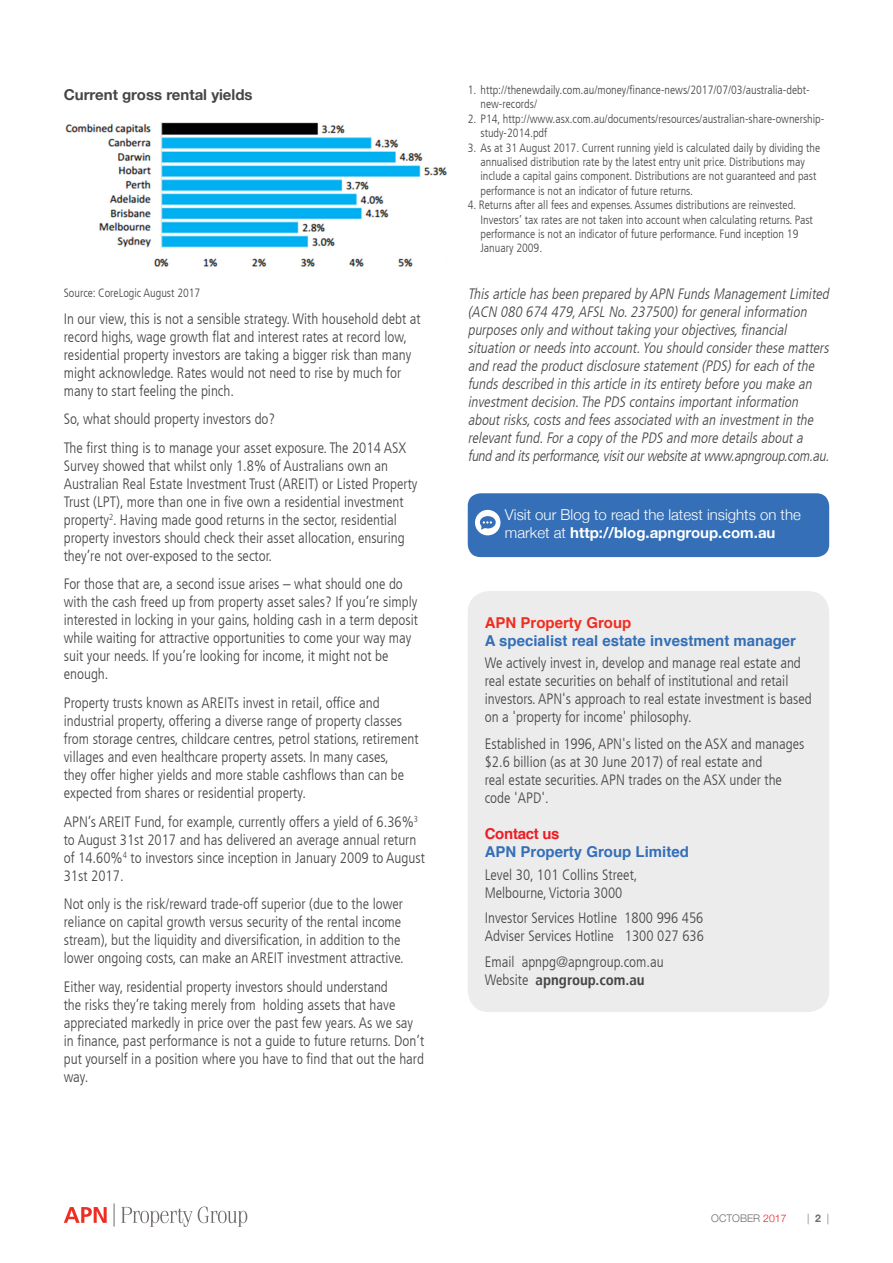
<style>
.page{position:relative;width:893px;height:1263px;background:#fff}
.page>*{position:absolute;margin:0;border:0;box-sizing:border-box;transform-origin:0 0}
.Body_text{font:300 condensed 15px/18px "Frutiger LT";color:#454647}
.Body_text-2{font:italic 300 condensed 15px/18px "Frutiger LT";color:#454647}
.t1{font:300 15px/18px "Helvetica Neue";color:#fff}
.t2{font:700 15px "Helvetica";color:#346fb7}
.Sub_heading{font:700 15px "Helvetica Neue";color:#454647}
.t3{font:700 condensed 15px "Frutiger LT";color:#454647}
.t4{font:700 15px "Helvetica";color:#ee2e22}
.t5{font:700 15px "Helvetica";letter-spacing:-.02em;color:#ee1d23}
.Footnotes{font:300 condensed 12px/14.4px "Frutiger LT";color:#454647}
.t6{font:300 10.5px "Helvetica Neue";color:#706a69}
.s1{font-weight:700}
.s2{font-weight:300}
.s3{color:#ee1d23}
</style>
<div class="page">
<svg style="left:121px;top:1207px;width:71px;height:20px"></svg>
<svg style="left:198px;top:1206px;width:49px;height:21px"></svg>
<svg style="left:64px;top:1207px;width:43px;height:16px"></svg>
<svg style="left:114px;top:1203px;width:1px;height:23px"></svg>
<img style="left:65px;top:122px;width:381px;height:145px">
<div style="left:468px;top:493px;width:361px;height:64px;background:#346fb7;border-radius:13px"></div>
<div style="left:475px;top:510px;width:25px;height:25px;background:#fff;border-radius:50%"></div>
<svg style="left:479px;top:516px;width:17px;height:14px"></svg>
<div style="left:468px;top:591px;width:361px;height:421px;background:#edecec;border-radius:21px"></div>
<p class="Sub_heading" style="left:64px;top:83px;width:190px">Current gross rental yields</p>
<p class="Footnotes" style="left:64px;top:285px;width:138px">Source: CoreLogic August 2017</p>
<p class="Body_text" style="left:64px;top:310px;width:358px">In our view, this is not a sensible strategy. With household debt at record highs, wage growth flat and interest rates at record low, residential property investors are taking a bigger risk than many might acknowledge. Rates would not need to rise by much for many to start feeling the pinch.</p>
<p class="Body_text" style="left:64px;top:410px;width:213px">So, what should property investors do?</p>
<p class="Body_text" style="left:64px;top:439px;width:355px">The first thing is to manage your asset exposure. The 2014 ASX Survey showed that whilst only 1.8% of Australians own an Australian Real Estate Investment Trust (AREIT) or Listed Property Trust (LPT), more than one in five own a residential investment property<sup>2</sup>. Having made good returns in the sector, residential property investors should check their asset allocation, ensuring they’re not over-exposed to the sector.</p>
<p class="Body_text" style="left:64px;top:575px;width:356px">For those that are, a second issue arises – what should one do with the cash freed up from property asset sales? If you’re simply interested in locking in your gains, holding cash in a term deposit while waiting for attractive opportunities to come your way may suit your needs. If you’re looking for income, it might not be enough.</p>
<p class="Body_text" style="left:64px;top:694px;width:356px">Property trusts known as AREITs invest in retail, office and industrial property, offering a diverse range of property classes from storage centres, childcare centres, petrol stations, retirement villages and even healthcare property assets. In many cases,<br>they offer higher yields and more stable cashflows than can be expected from shares or residential property.</p>
<p class="Body_text" style="left:64px;top:813px;width:363px">APN’s AREIT Fund, for example, currently offers a yield of 6.36%<sup>3 </sup>to August 31st 2017 and has delivered an average annual return of 14.60%<sup>4</sup> to investors since inception in January 2009 to August 31st 2017.</p>
<p class="Body_text" style="left:64px;top:895px;width:342px">Not only is the risk/reward trade-off superior (due to the lower reliance on capital growth versus security of the rental income stream), but the liquidity and diversification, in addition to the lower ongoing costs, can make an AREIT investment attractive.</p>
<p class="Body_text" style="left:64px;top:978px;width:362px">Either way, residential property investors should understand<br>the risks they’re taking merely from holding assets that have appreciated markedly in price over the past few years. As we say in finance, past performance is not a guide to future returns. Don’t put yourself in a position where you have to find that out the hard way.</p>
<p class="Footnotes" style="left:480px;top:83px;width:331px;text-indent:-13px">1. http://thenewdaily.com.au/money/finance-news/2017/07/03/australia-debt&shy;new-records/</p>
<p class="Footnotes" style="left:480px;top:112px;width:345px;text-indent:-13px">2. P14, http://www.asx.com.au/documents/resources/australian-share-ownership&shy;study-2014.pdf</p>
<p class="Footnotes" style="left:480px;top:140px;width:341px;text-indent:-13px">3. As at 31 August 2017. Current running yield is calculated daily by dividing the annualised distribution rate by the latest entry unit price. Distributions may include a capital gains component. Distributions are not guaranteed and past performance is not an indicator of future returns.</p>
<p class="Footnotes" style="left:480px;top:198px;width:334px;text-indent:-13px">4. Returns after all fees and expenses. Assumes distributions are reinvested.<br>Investors’ tax rates are not taken into account when calculating returns. Past performance is not an indicator of future performance. Fund inception 19<br>January 2009.</p>
<p class="Body_text-2" style="left:468px;top:285px;width:366px">Thisarticle hasbeen prepared byAPN FundsManagementLimited (ACN 080 674 479,AFSL No.237500)forgeneralinformation purposesonlyand withouttaking yourobjectives,financial situation orneedsinto account.You should considerthese matters and read the productdisclosure statement(PDS)foreach ofthe fundsdescribed in thisarticle in itsentiretybefore you make an investmentdecision.The PDS containsimportantinformation aboutrisks,costsand feesassociated with an investmentin the relevantfund.Fora copyofthe PDS and more detailsabouta fund and itsperformance,visitourwebsiteatwww.apngroup.com.au.</p>
<p class="t1" style="left:505px;top:504px;width:297px">Visit our Blog to read the latest insights on the market at <span class="s1">http://blog.apngroup.com.au</span></p>
<p class="t4" style="left:485px;top:610px;width:148px">APN Property Group</p>
<p class="t2" style="left:485px;top:628px;width:313px">A specialist real estate investment manager</p>
<p class="Body_text" style="left:485px;top:654px;width:328px">We actively invest in, develop and manage real estate and real estate securities on behalf of institutional and retail investors. APN's approach to real estate investment is based on a 'property for income' philosophy.</p>
<p class="Body_text" style="left:485px;top:735px;width:321px">Established in 1996, APN's listed on the ASX and manages $2.6 billion (as at 30 June 2017) of real estate and</p>
<p class="Body_text" style="left:485px;top:771px;width:299px">real estate securities. APN trades on the ASX under the</p>
<p class="Body_text" style="left:485px;top:789px;width:65px">code 'APD'.</p>
<p class="t5" style="left:485px;top:822px;width:76px">Contact us</p>
<p class="t2" style="left:485px;top:840px;width:206px">APN Property Group Limited</p>
<p class="Body_text" style="left:485px;top:866px;width:154px">Level 30, 101 Collins Street,</p>
<p class="Body_text" style="left:485px;top:884px;width:139px">Melbourne, Victoria 3000</p>
<p class="Body_text" style="left:485px;top:909px;width:220px">Investor Services Hotline 1800 996 456</p>
<p class="Body_text" style="left:485px;top:927px;width:221px">Adviser Services Hotline 1300 027 636</p>
<p class="Body_text" style="left:485px;top:953px;width:180px">Email apnpg@apngroup.com.au</p>
<p class="t3" style="left:485px;top:971px;width:161px"><span class="s2">Website</span> apngroup.com.au</p>
<p class="t6" style="left:711px;top:1210px;width:77px">OCTOBER <span class="s3">2017</span></p>
<p class="t6" style="left:807px;top:1210px;width:24px">| <span class="s1">2</span> |</p>
</div>
